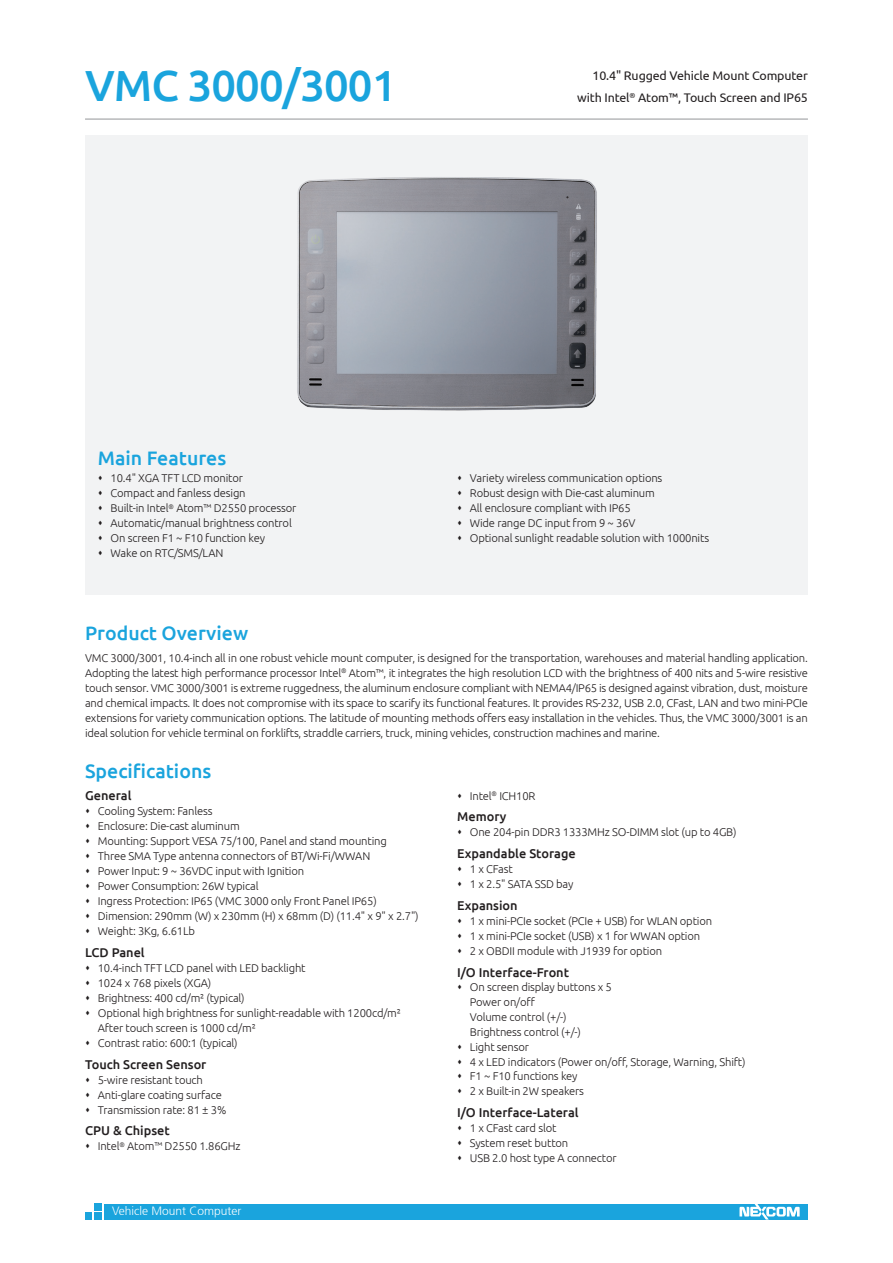
<style>
.page{position:relative;width:893px;height:1263px;background:#fff}
.page>*{position:absolute;margin:0;border:0;box-sizing:border-box;transform-origin:0 0}
.t1{font:500 43.5px "Ubuntu";letter-spacing:-.02em;color:#1aa4dd}
.t2{font:500 19.5px "Ubuntu";color:#1aa4dd}
.t3{font:500 12.75px "Ubuntu";color:#231f20}
.t4{font:12.45px/22.5px "Ubuntu";letter-spacing:-.01em;color:#231f20;text-align:right}
.t5{font:300 12px "Frutiger 45";color:#fff}
.t6{font:300 11.25px/15px "Ubuntu";letter-spacing:-.015em;color:#231f20}
</style>
<div class="page">
<div style="left:85px;top:136px;width:723px;height:459px;background:#f2f3f4"></div>
<div style="left:104px;top:1204px;width:704px;height:15px;background:#1aa4dd"></div>
<div style="left:94px;top:1203px;width:7px;height:7px;background:#1aa4dd"></div>
<div style="left:94px;top:1213px;width:7px;height:7px;background:#1aa4dd"></div>
<div style="left:85px;top:1213px;width:6px;height:7px;background:#1aa4dd"></div>
<svg style="left:739px;top:1204px;width:61px;height:15px"></svg>
<hr style="left:85px;top:119px;width:723px;height:1px;background:#939598">
<img style="left:297px;top:177px;width:300px;height:233px">
<h1 class="t1" style="left:85px;top:58px;width:313px">VMC 3000/3001</h1>
<h2 class="t2" style="left:98px;top:446px;width:130px">Main Features</h2>
<p class="t4" style="left:577px;top:63px;width:232px">10.4" Rugged Vehicle Mount Computer with Intel<sup>®</sup> Atom™, Touch Screen and IP65</p>
<p class="t6" style="left:111px;top:471px;width:187px">10.4" XGA TFT LCD monitor<br>Compact and fanless design<br>Built-in Intel<sup>®</sup> Atom™ D2550 processor<br>Automatic/manual brightness control<br>On screen F1 ~ F10 function key<br>Wake on RTC/SMS/LAN</p>
<p class="t6" style="left:470px;top:471px;width:241px">Variety wireless communication options<br>Robust design with Die-cast aluminum<br>All enclosure compliant with IP65<br>Wide range DC input from 9 ~ 36V<br>Optional sunlight readable solution with 1000nits</p>
<h2 class="t2" style="left:85px;top:621px;width:165px">Product Overview</h2>
<p class="t6" style="left:85px;top:650px;width:724px;text-align:justify">VMC 3000/3001, 10.4-inch all in one robust vehicle mount computer, is designed for the transportation, warehouses and material handling application.<br>Adopting the latest high performance processor Intel<sup>®</sup> Atom™, it integrates the high resolution LCD with the brightness of 400 nits and 5-wire resistive touch sensor. VMC 3000/3001 is extreme ruggedness, the aluminum enclosure compliant with NEMA4/IP65 is designed against vibration, dust, moisture and chemical impacts. It does not compromise with its space to scarify its functional features. It provides RS-232, USB 2.0, CFast, LAN and two mini-PCIe extensions for variety communication options. The latitude of mounting methods offers easy installation in the vehicles. Thus, the VMC 3000/3001 is an ideal solution for vehicle terminal on forklifts, straddle carriers, truck, mining vehicles, construction machines and marine.</p>
<h2 class="t2" style="left:85px;top:759px;width:128px">Specifications</h2>
<p class="t3" style="left:85px;top:787px;width:48px">General</p>
<p class="t6" style="left:98px;top:803px;width:322px">Cooling System: Fanless<br>Enclosure: Die-cast aluminum<br>Mounting: Support VESA 75/100, Panel and stand mounting<br>Three SMA Type antenna connectors of BT/Wi-Fi/WWAN<br>Power Input: 9 ~ 36VDC input with Ignition<br>Power Consumption: 26W typical<br>Ingress Protection: IP65 (VMC 3000 only Front Panel IP65)<br>Dimension: 290mm (W) x 230mm (H) x 68mm (D) (11.4" x 9" x 2.7")<br>Weight: 3Kg, 6.61Lb</p>
<p class="t3" style="left:85px;top:944px;width:61px">LCD Panel</p>
<p class="t6" style="left:98px;top:960px;width:305px">10.4-inch TFT LCD panel with LED backlight<br>1024 x 768 pixels (XGA)<br>Brightness: 400 cd/m² (typical)<br>Optional high brightness for sunlight-readable with 1200cd/m²<br>After touch screen is 1000 cd/m²<br>Contrast ratio: 600:1 (typical)</p>
<p class="t3" style="left:85px;top:1056px;width:123px">Touch Screen Sensor</p>
<p class="t6" style="left:98px;top:1072px;width:130px">5-wire resistant touch<br>Anti-glare coating surface<br>Transmission rate: 81 ± 3%</p>
<p class="t3" style="left:85px;top:1123px;width:86px">CPU &amp; Chipset</p>
<p class="t6" style="left:98px;top:1138px;width:144px">Intel<sup>®</sup> Atom™ D2550 1.86GHz</p>
<p class="t5" style="left:112px;top:1204px;width:131px">Vehicle Mount Computer</p>
<p class="t6" style="left:470px;top:788px;width:67px">Intel<sup>®</sup> ICH10R</p>
<p class="t3" style="left:457px;top:809px;width:51px">Memory</p>
<p class="t6" style="left:470px;top:824px;width:268px">One 204-pin DDR3 1333MHz SO-DIMM slot (up to 4GB)</p>
<p class="t3" style="left:457px;top:845px;width:120px">Expandable Storage</p>
<p class="t6" style="left:470px;top:861px;width:105px">1 x CFast<br>1 x 2.5" SATA SSD bay</p>
<p class="t3" style="left:457px;top:897px;width:62px">Expansion</p>
<p class="t6" style="left:470px;top:913px;width:244px">1 x mini-PCIe socket (PCIe + USB) for WLAN option<br>1 x mini-PCIe socket (USB) x 1 for WWAN option<br>2 x OBDII module with J1939 for option</p>
<p class="t3" style="left:457px;top:964px;width:113px">I/O Interface-Front</p>
<p class="t6" style="left:470px;top:980px;width:277px">On screen display buttons x 5<br>Power on/off<br>Volume control (+/-)<br>Brightness control (+/-)<br>Light sensor<br>4 x LED indicators (Power on/off, Storage, Warning, Shift)<br>F1 ~ F10 functions key<br>2 x Built-in 2W speakers</p>
<p class="t3" style="left:457px;top:1104px;width:123px">I/O Interface-Lateral</p>
<p class="t6" style="left:470px;top:1120px;width:148px">1 x CFast card slot<br>System reset button<br>USB 2.0 host type A connector</p>
</div>
